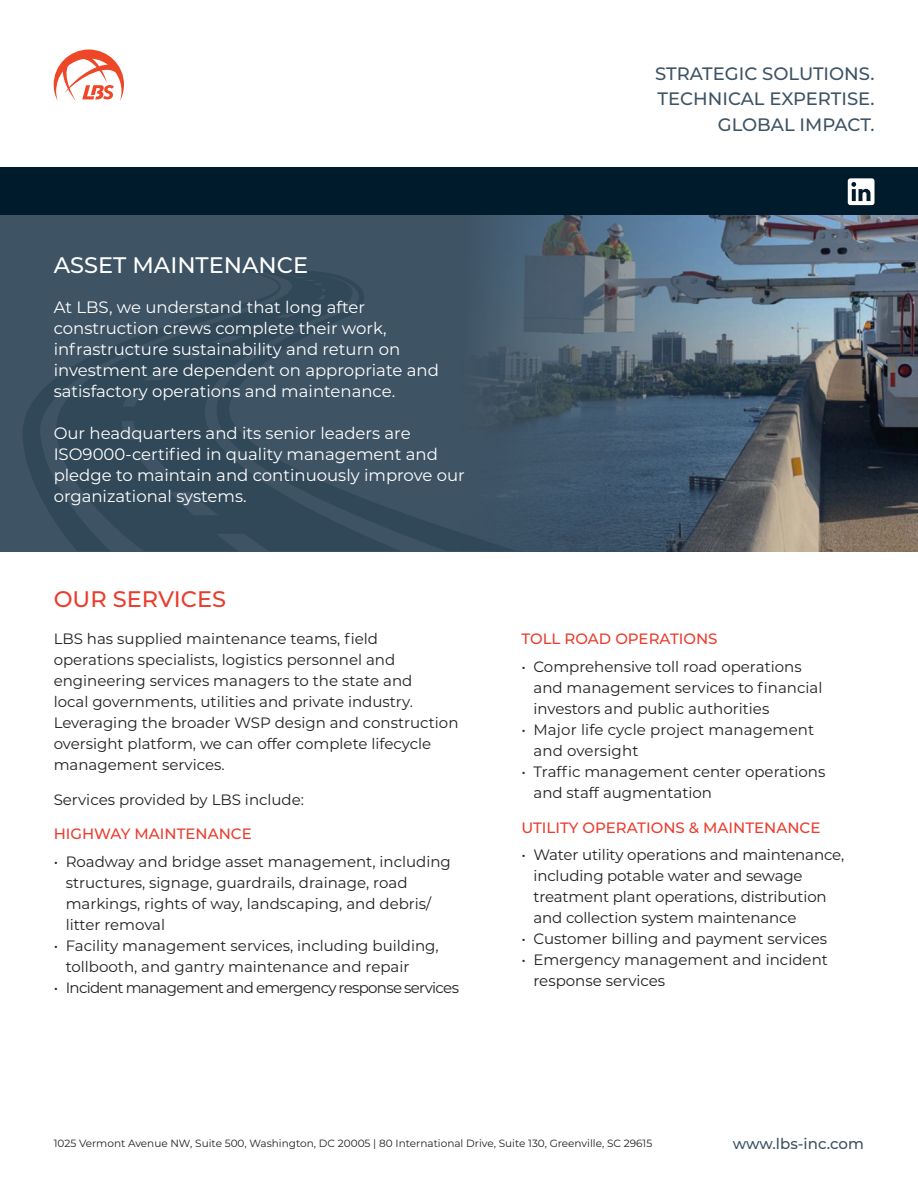
<style>
.page{position:relative;width:918px;height:1188px;background:#fff}
.page>*{position:absolute;margin:0;border:0;box-sizing:border-box;transform-origin:0 0}
.t1{font:500 22.5px "Montserrat";color:#fff}
.t2{font:500 22.5px "Montserrat";color:#ea3d2f}
.t3{font:500 18px "Montserrat";color:#3e5364}
.t4{font:16.5px/21px "Montserrat";color:#fff}
.t5{font:15px/21px "Montserrat";color:#231f20}
.t6{font:500 15px "Montserrat";color:#ea3d2f}
.t7{font:15px "Montserrat";letter-spacing:-.045em;color:#231f20}
.t8{font:500 15px "Montserrat";color:#3e5364}
.t9{font:10.5px "Montserrat";color:#231f20}
</style>
<div class="page">
<div style="left:0;top:167px;width:918px;height:49px;background:#001b2b"></div>
<div style="left:0;top:215px;width:918px;height:336px;background:#3e5364"></div>
<svg style="left:23px;top:379px;width:33px;height:143px"></svg>
<svg style="left:56px;top:270px;width:403px;height:281px"></svg>
<img style="left:459px;top:215px;width:459px;height:336px">
<svg style="left:848px;top:178px;width:27px;height:27px"></svg>
<svg style="left:54px;top:50px;width:70px;height:51px"></svg>
<p class="t1" style="left:54px;top:249px;width:256px">ASSET MAINTENANCE</p>
<p class="t4" style="left:54px;top:296px;width:387px">At LBS, we understand that long after construction crews complete their work, infrastructure sustainability and return on investment are dependent on appropriate and satisfactory operations and maintenance.</p>
<p class="t4" style="left:54px;top:422px;width:413px">Our headquarters and its senior leaders are ISO9000-certified in quality management and pledge to maintain and continuously improve our organizational systems.</p>
<p class="t2" style="left:54px;top:583px;width:174px">OUR SERVICES</p>
<p class="t5" style="left:54px;top:628px;width:406px">LBS has supplied maintenance teams, field operations specialists, logistics personnel and engineering services managers to the state and<br>local governments, utilities and private industry.<br>Leveraging the broader WSP design and construction oversight platform, we can offer complete lifecycle management services.</p>
<p class="t5" style="left:54px;top:789px;width:252px">Services provided by LBS include:</p>
<p class="t6" style="left:54px;top:824px;width:200px">HIGHWAY MAINTENANCE</p>
<p class="t5" style="left:66px;top:851px;width:387px;text-indent:-12px">• Roadway and bridge asset management, including structures, signage, guardrails, drainage, road markings, rights of way, landscaping, and debris/ litter removal</p>
<p class="t5" style="left:66px;top:935px;width:375px;text-indent:-12px">• Facility management services, including building, tollbooth, and gantry maintenance and repair</p>
<p class="t7" style="left:54px;top:977px;width:407px">• Incident management and emergency response services</p>
<p class="t3" style="left:655px;top:61px;width:221px">STRATEGIC SOLUTIONS.</p>
<p class="t3" style="left:658px;top:86px;width:218px">TECHNICAL EXPERTISE.</p>
<p class="t3" style="left:718px;top:112px;width:158px">GLOBAL IMPACT.</p>
<p class="t6" style="left:521px;top:629px;width:198px">TOLL ROAD OPERATIONS</p>
<p class="t5" style="left:533px;top:656px;width:290px;text-indent:-12px">• Comprehensive toll road operations and management services to financial investors and public authorities</p>
<p class="t5" style="left:533px;top:719px;width:282px;text-indent:-12px">• Major life cycle project management and oversight</p>
<p class="t5" style="left:533px;top:761px;width:293px;text-indent:-12px">• Traffic management center operations and staff augmentation</p>
<p class="t6" style="left:521px;top:817px;width:300px">UTILITY OPERATIONS &amp; MAINTENANCE</p>
<p class="t5" style="left:533px;top:844px;width:312px;text-indent:-12px">• Water utility operations and maintenance, including potable water and sewage treatment plant operations, distribution and collection system maintenance</p>
<p class="t5" style="left:521px;top:928px;width:307px">• Customer billing and payment services</p>
<p class="t5" style="left:533px;top:949px;width:296px;text-indent:-12px">• Emergency management and incident response services</p>
<p class="t9" style="left:54px;top:1136px;width:600px">1025 Vermont Avenue NW, Suite 500, Washington, DC 20005 | 80 International Drive, Suite 130, Greenville, SC 29615</p>
<p class="t8" style="left:733px;top:1133px;width:133px">www.lbs-inc.com</p>
</div>
